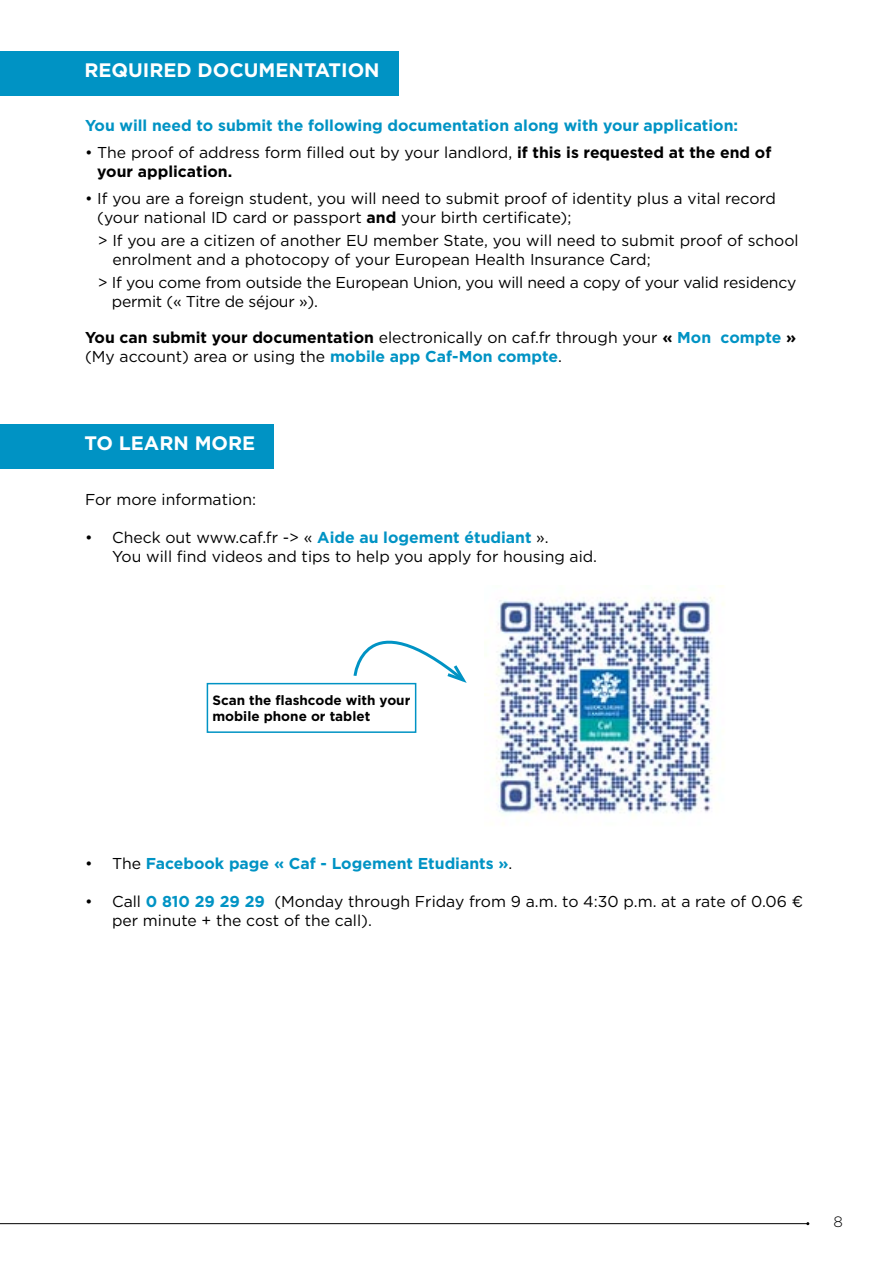
<style>
.page{position:relative;width:893px;height:1263px;background:#fff}
.page>*{position:absolute;margin:0;border:0;box-sizing:border-box;transform-origin:0 0}
.t1{font:700 19.5px "Gotham";color:#fff}
.t2{font:15.75px/18.9px "Gotham";color:#000}
.t3{font:700 15.75px "Gotham";color:#0093c4}
.t4{font:300 15px "Gotham";color:#000}
.t5{font:700 13.5px/16.2px "Gotham";color:#000}
.s1{font-weight:700}
.s2{font-weight:700;color:#0093c4}
.s3{font-weight:400;color:#000}
</style>
<div class="page">
<hr style="left:0;top:1223px;width:808px;height:1px;background:#000">
<div style="left:0;top:51px;width:398px;height:45px;background:#0093c4"></div>
<div style="left:0;top:424px;width:274px;height:45px;background:#0093c4"></div>
<img style="left:484px;top:585px;width:240px;height:231px">
<div style="left:207px;top:683px;width:209px;height:50px;border:2px solid #0093c4"></div>
<svg style="left:352px;top:640px;width:115px;height:46px"></svg>
<p class="t1" style="left:84px;top:57px;width:297px">REQUIRED DOCUMENTATION</p>
<p class="t3" style="left:85px;top:115px;width:655px">You will need to submit the following documentation along with your application:</p>
<p class="t2" style="left:97px;top:143px;width:676px;text-indent:-12px">• The proof of address form filled out by your landlord, <span class="s1">if this is requested at the end of your application.</span></p>
<p class="t2" style="left:97px;top:189px;width:680px;text-indent:-12px">• If you are a foreign student, you will need to submit proof of identity plus a vital record (your national ID card or passport <span class="s1">and</span> your birth certificate);</p>
<p class="t2" style="left:112px;top:231px;width:688px;text-indent:-15px">&gt; If you are a citizen of another EU member State, you will need to submit proof of school enrolment and a photocopy of your European Health Insurance Card;</p>
<p class="t2" style="left:112px;top:273px;width:686px;text-indent:-14px">&gt; If you come from outside the European Union, you will need a copy of your valid residency permit (« Titre de séjour »).</p>
<p class="t2" style="left:85px;top:328px;width:713px"><span class="s1">You can submit your documentation</span> electronically on caf.fr through your <span class="s1">«</span> <span class="s2">Mon compte</span> <span class="s1">» </span>(My account) area or using the <span class="s2">mobile app Caf-Mon compte</span>.</p>
<p class="t1" style="left:84px;top:431px;width:173px">TO LEARN MORE</p>
<p class="t2" style="left:85px;top:490px;width:173px">For more information:</p>
<p class="t2" style="left:112px;top:528px;width:487px;text-indent:-27px">• Check out www.caf.fr -&gt; « <span class="s2">Aide au logement étudiant</span> ».<br>You will find videos and tips to help you apply for housing aid.</p>
<p class="t5" style="left:212px;top:692px;width:199px">Scan the flashcode with your mobile phone or tablet</p>
<p class="t3" style="left:85px;top:853px;width:429px"><span class="s3">• The</span> Facebook page « Caf - Logement Etudiants »<span class="s3">.</span></p>
<p class="t2" style="left:112px;top:891px;width:693px;text-indent:-27px">• Call <span class="s2">0 810 29 29 29</span> (Monday through Friday from 9 a.m. to 4:30 p.m. at a rate of 0.06 € per minute + the cost of the call).</p>
<p class="t4" style="left:833px;top:1212px;width:11px">8</p>
</div>
